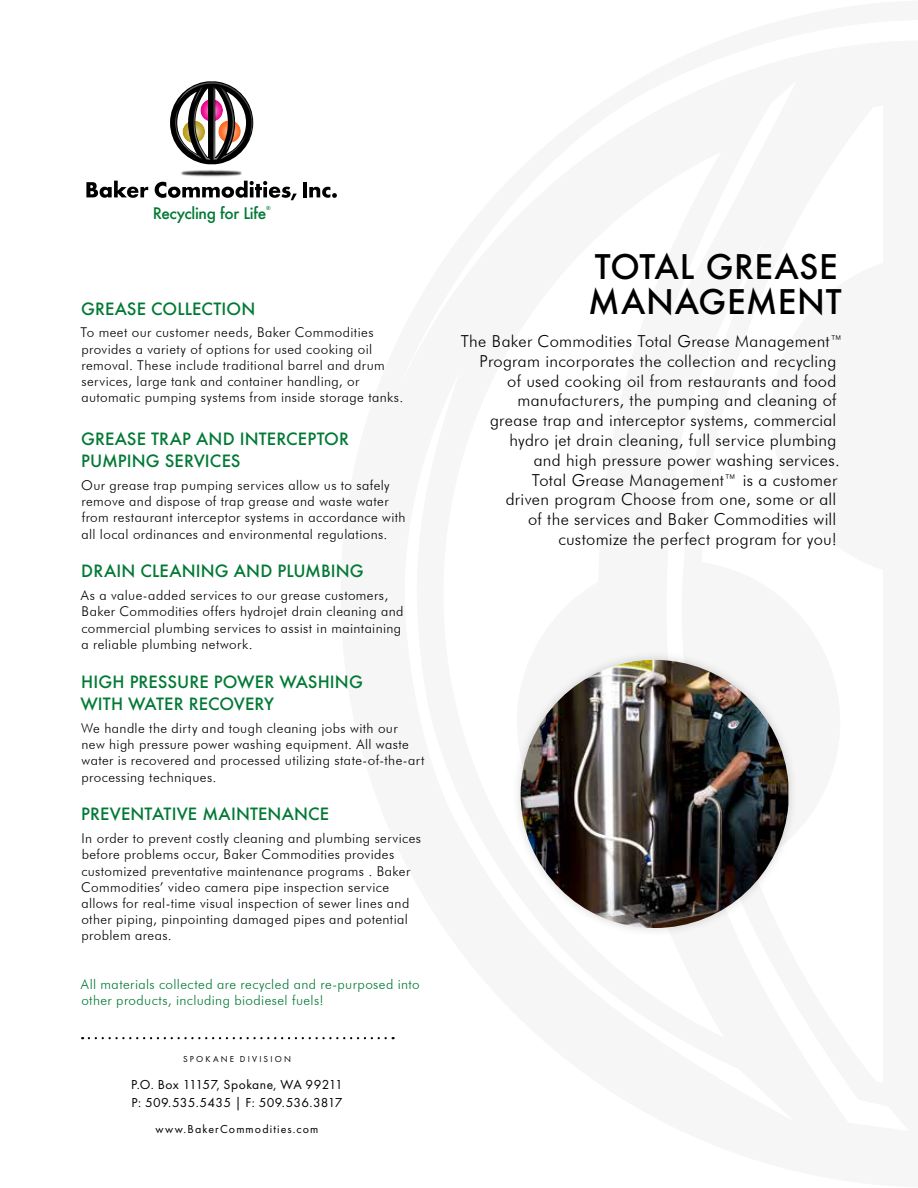
<style>
.page{position:relative;width:918px;height:1188px;background:#fff}
.page>*{position:absolute;margin:0;border:0;box-sizing:border-box;transform-origin:0 0}
.t1{font:500 33px/34.5px "Futura";letter-spacing:.02em;color:#000}
.t2{font:300 16.5px "Futura BT";letter-spacing:.02em;color:#000}
.t3{font:500 16.5px/22.5px "Futura";letter-spacing:.005em;color:#007934}
.t4{font:500 15.45px "Futura";letter-spacing:-.02em;color:#007934}
.t5{font:300 13.5px/16.2px "Futura BT";letter-spacing:.03em;color:#000}
.t6{font:300 13.5px/16.2px "Futura BT";letter-spacing:.03em;color:#007934}
.t7{font:13.5px/18px "Futura PT";letter-spacing:.02em;color:#000}
.t8{font:12px "Futura PT";letter-spacing:.09em;color:#000}
.t9{font:9px "Futura PT";letter-spacing:.24em;color:#000}
.t10{font:500 5.4px "Futura";color:#007934}
</style>
<div class="page">
<img style="left:181px;top:170px;width:67px;height:11px">
<svg style="left:170px;top:81px;width:84px;height:84px"></svg>
<svg style="left:86px;top:181px;width:62px;height:17px"></svg>
<svg style="left:155px;top:181px;width:142px;height:19px"></svg>
<hr style="left:303px;top:182px;width:4px;height:15px;background:#000">
<svg style="left:309px;top:187px;width:28px;height:11px"></svg>
<svg style="left:89px;top:1037px;width:305px;height:2px"></svg>
<div style="left:511px;top:650px;width:287px;height:287px;background:#f6f6f6"></div>
<img style="left:521px;top:660px;width:267px;height:268px;border-radius:131px">
<p class="t4" style="left:153px;top:202px;width:115px">Recycling for Life</p>
<p class="t10" style="left:266px;top:205px;width:6px">®</p>
<p class="t3" style="left:81px;top:297px;width:176px">GREASE COLLECTION</p>
<p class="t5" style="left:80px;top:324px;width:324px">To meet our customer needs, Baker Commodities provides a variety of options for used cooking oil removal. These include traditional barrel and drum services, large tank and container handling, or automatic pumping systems from inside storage tanks.</p>
<p class="t3" style="left:81px;top:427px;width:270px">GREASE TRAP AND INTERCEPTOR<br>PUMPING SERVICES</p>
<p class="t5" style="left:81px;top:477px;width:326px">Our grease trap pumping services allow us to safely remove and dispose of trap grease and waste water from restaurant interceptor systems in accordance with all local ordinances and environmental regulations.</p>
<p class="t3" style="left:81px;top:560px;width:284px">DRAIN CLEANING AND PLUMBING</p>
<p class="t5" style="left:81px;top:587px;width:324px">As a value-added services to our grease customers, Baker Commodities offers hydrojet drain cleaning and commercial plumbing services to assist in maintaining a reliable plumbing network.</p>
<p class="t3" style="left:80px;top:670px;width:284px">HIGH PRESSURE POWER WASHING<br>WITH WATER RECOVERY</p>
<p class="t5" style="left:81px;top:720px;width:345px">We handle the dirty and tough cleaning jobs with our<br>new high pressure power washing equipment. All waste water is recovered and processed utilizing state-of-the-art processing techniques.</p>
<p class="t3" style="left:81px;top:803px;width:249px">PREVENTATIVE MAINTENANCE</p>
<p class="t5" style="left:81px;top:830px;width:341px">In order to prevent costly cleaning and plumbing services before problems occur, Baker Commodities provides customized preventative maintenance programs . Baker Commodities’ video camera pipe inspection service allows for real-time visual inspection of sewer lines and other piping, pinpointing damaged pipes and potential problem areas.</p>
<p class="t6" style="left:81px;top:976px;width:340px">All materials collected are recycled and re-purposed into other products, including biodiesel fuels!</p>
<p class="t9" style="left:183px;top:1054px;width:109px">SPOKANE DIVISION</p>
<p class="t7" style="left:131px;top:1076px;width:213px">P.O. Box 11157, Spokane, WA 99211<br>P: 509.535.5435 | F: 509.536.3817</p>
<p class="t8" style="left:156px;top:1122px;width:164px">www.BakerCommodities.com</p>
<h1 class="t1" style="left:588px;top:249px;width:255px">TOTAL GREASE<br>MANAGEMENT</h1>
<p class="t2" style="left:461px;top:331px;width:384px">The Baker Commodities Total Grease Management™</p>
<p class="t2" style="left:480px;top:351px;width:358px">Program incorporates the collection and recycling</p>
<p class="t2" style="left:507px;top:371px;width:331px">of used cooking oil from restaurants and food</p>
<p class="t2" style="left:517px;top:391px;width:321px">manufacturers, the pumping and cleaning of</p>
<p class="t2" style="left:490px;top:410px;width:348px">grease trap and interceptor systems, commercial</p>
<p class="t2" style="left:509px;top:430px;width:329px">hydro jet drain cleaning, full service plumbing</p>
<p class="t2" style="left:534px;top:450px;width:308px">and high pressure power washing services.</p>
<p class="t2" style="left:532px;top:470px;width:307px">Total Grease Management™ is a customer</p>
<p class="t2" style="left:506px;top:490px;width:332px">driven program Choose from one, some or all</p>
<p class="t2" style="left:528px;top:509px;width:310px">of the services and Baker Commodities will</p>
<p class="t2" style="left:558px;top:529px;width:280px">customize the perfect program for you!</p>
</div>
